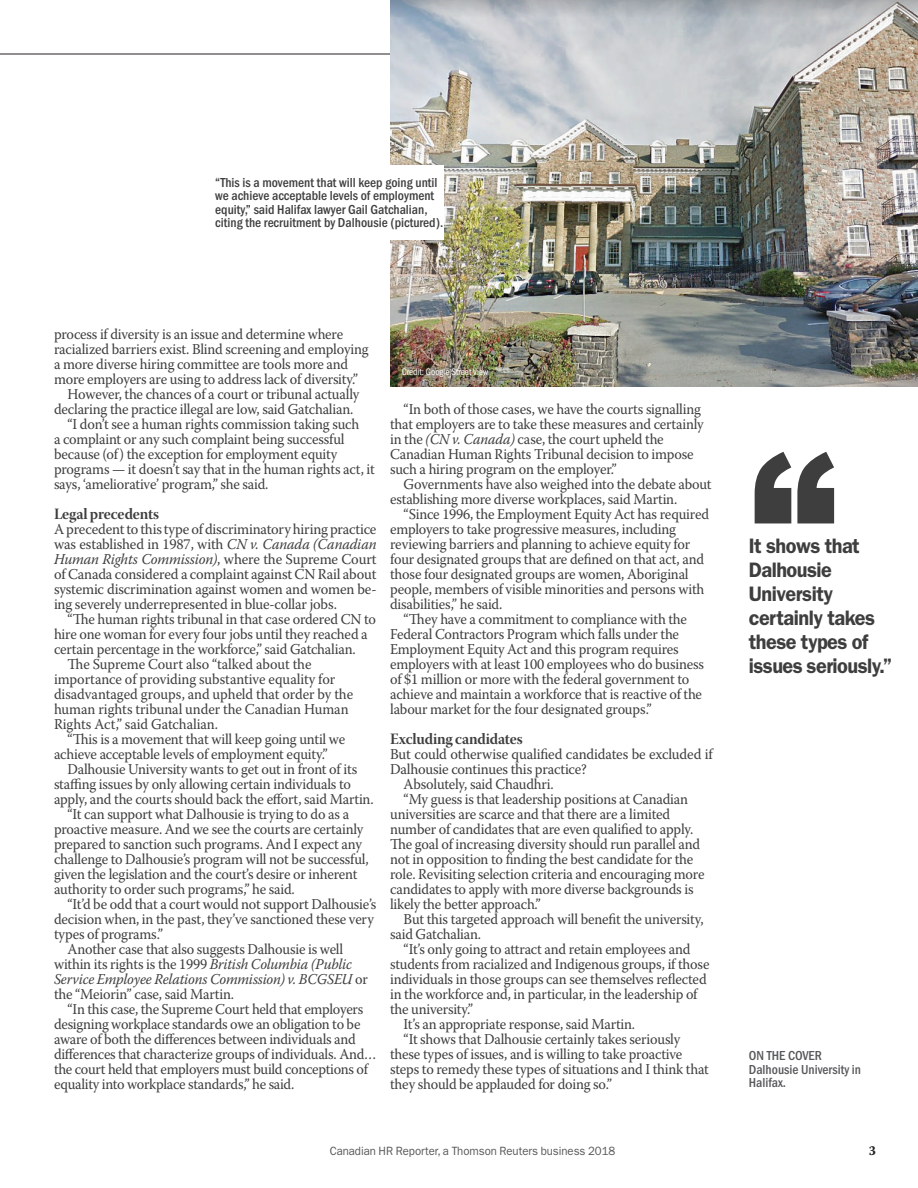
<style>
.page{position:relative;width:918px;height:1188px;background:#fff}
.page>*{position:absolute;margin:0;border:0;box-sizing:border-box;transform-origin:0 0}
.t1{font:600 21px/24px "ITC Franklin Gothic Std";letter-spacing:-.025em;color:#3e3e3f;scale:.95 1}
.t2{font:15.75px "Warnock Pro Bold Subh";letter-spacing:-.015em;color:#3e3e3f;scale:.96 1}
.t3{font:15px/15px "Warnock Pro";letter-spacing:-.015em;color:#3e3e3f;scale:.95 1}
.t4{font:15px/15px "Warnock Pro";letter-spacing:-.015em;color:#3e3e3f;text-align:justify;scale:.96 1}
.t5{font:italic 15px "Warnock Pro";letter-spacing:-.015em;color:#3e3e3f;scale:.95 1}
.t6{font:500 condensed 13.5px/13.5px "ITC Franklin Gothic Std";color:#3e3e3f}
.t7{font:500 condensed 13.5px/13.5px "ITC Franklin Gothic Std";color:#57585a}
.t8{font:13.5px "Warnock Pro Bold Capt";color:#231f20;scale:.95 1}
.t9{font:12px "ITC Franklin Gothic Std";letter-spacing:-.005em;color:#57585a;scale:.95 1}
.t10{font:condensed 9.75px "ITC Franklin Gothic Std";color:#fff;scale:.95 1}
.s1{font-style:italic}
.s2{font-style:normal}
</style>
<div class="page">
<hr style="left:0;top:54px;width:721px;height:1px;background:#231f20">
<svg style="left:755px;top:452px;width:79px;height:71px"></svg>
<img style="left:390px;top:0;width:528px;height:387px">
<div style="left:215px;top:165px;width:229px;height:75px;background:#fff"></div>
<p class="t6" style="left:215px;top:176px;width:230px">“This is a movement that will keep going until we achieve acceptable levels of employment equity,” said Halifax lawyer Gail Gatchalian, citing the recruitment by Dalhousie (pictured).</p>
<p class="t3" style="left:54px;top:326px;width:306px">process if diversity is an issue and determine where</p>
<p class="t3" style="left:54px;top:341px;width:333px">racialized barriers exist. Blind screening and employing</p>
<p class="t3" style="left:54px;top:356px;width:311px">a more diverse hiring committee are tools more and</p>
<p class="t3" style="left:54px;top:371px;width:322px">more employers are using to address lack of diversity.”</p>
<p class="t3" style="left:68px;top:386px;width:309px">However, the chances of a court or tribunal actually</p>
<p class="t3" style="left:54px;top:401px;width:317px">declaring the practice illegal are low, said Gatchalian.</p>
<p class="t3" style="left:68px;top:416px;width:309px">“I don’t see a human rights commission taking such</p>
<p class="t3" style="left:54px;top:431px;width:307px">a complaint or any such complaint being successful</p>
<p class="t3" style="left:54px;top:446px;width:300px">because (of) the exception for employment equity</p>
<p class="t3" style="left:54px;top:461px;width:339px">programs — it doesn’t say that in the human rights act, it</p>
<p class="t3" style="left:54px;top:476px;width:227px">says, ‘ameliorative’ program,” she said.</p>
<p class="t2" style="left:54px;top:504px;width:111px">Legal precedents</p>
<p class="t4" style="left:54px;top:521px;width:338px">A precedent to this type of discriminatory hiring practice was established in 1987, with <span class="s1">CN v. Canada (Canadian Human Rights Commission)</span>, where the Supreme Court of Canada considered a complaint against CN Rail about systemic discrimination against women and women be&shy;ing severely underrepresented in blue-collar jobs.</p>
<p class="t3" style="left:68px;top:611px;width:326px">“The human rights tribunal in that case ordered CN to</p>
<p class="t3" style="left:54px;top:626px;width:332px">hire one woman for every four jobs until they reached a</p>
<p class="t3" style="left:54px;top:641px;width:319px">certain percentage in the workforce,” said Gatchalian.</p>
<p class="t3" style="left:68px;top:656px;width:258px">The Supreme Court also “talked about the</p>
<p class="t3" style="left:54px;top:671px;width:298px">importance of providing substantive equality for</p>
<p class="t3" style="left:54px;top:686px;width:316px">disadvantaged groups, and upheld that order by the</p>
<p class="t3" style="left:54px;top:701px;width:312px">human rights tribunal under the Canadian Human</p>
<p class="t3" style="left:54px;top:716px;width:174px">Rights Act,” said Gatchalian.</p>
<p class="t3" style="left:68px;top:731px;width:294px">“This is a movement that will keep going until we</p>
<p class="t3" style="left:54px;top:746px;width:290px">achieve acceptable levels of employment equity.”</p>
<p class="t3" style="left:68px;top:761px;width:306px">Dalhousie University wants to get out in front of its</p>
<p class="t3" style="left:54px;top:776px;width:314px">staffing issues by only allowing certain individuals to</p>
<p class="t3" style="left:54px;top:791px;width:338px">apply, and the courts should back the effort, said Martin.</p>
<p class="t3" style="left:68px;top:806px;width:298px">“It can support what Dalhousie is trying to do as a</p>
<p class="t3" style="left:54px;top:821px;width:327px">proactive measure. And we see the courts are certainly</p>
<p class="t3" style="left:54px;top:836px;width:326px">prepared to sanction such programs. And I expect any</p>
<p class="t3" style="left:54px;top:851px;width:333px">challenge to Dalhousie’s program will not be successful,</p>
<p class="t3" style="left:54px;top:866px;width:321px">given the legislation and the court’s desire or inherent</p>
<p class="t3" style="left:54px;top:881px;width:255px">authority to order such programs,” he said.</p>
<p class="t3" style="left:68px;top:896px;width:327px">“It’d be odd that a court would not support Dalhousie’s</p>
<p class="t3" style="left:54px;top:911px;width:338px">decision when, in the past, they’ve sanctioned these very</p>
<p class="t3" style="left:54px;top:926px;width:116px">types of programs.”</p>
<p class="t3" style="left:68px;top:941px;width:292px">Another case that also suggests Dalhousie is well</p>
<p class="t3" style="left:54px;top:956px;width:315px">within its rights is the 1999 <span class="s1">British Columbia (Public</span></p>
<p class="t5" style="left:54px;top:970px;width:332px">Service Employee Relations Commission) v. BCGSEU <span class="s2">or</span></p>
<p class="t3" style="left:54px;top:986px;width:191px">the “Meiorin” case, said Martin.</p>
<p class="t3" style="left:68px;top:1001px;width:313px">“In this case, the Supreme Court held that employers</p>
<p class="t3" style="left:54px;top:1016px;width:324px">designing workplace standards owe an obligation to be</p>
<p class="t3" style="left:54px;top:1031px;width:319px">aware of both the differences between individuals and</p>
<p class="t3" style="left:54px;top:1046px;width:341px">differences that characterize groups of individuals. And…</p>
<p class="t3" style="left:54px;top:1061px;width:332px">the court held that employers must build conceptions of</p>
<p class="t3" style="left:54px;top:1076px;width:254px">equality into workplace standards,” he said.</p>
<p class="t10" style="left:402px;top:366px;width:93px">Credit: Google Street View</p>
<p class="t3" style="left:390px;top:401px;width:332px;text-indent:14px">“In both of those cases, we have the courts signalling that employers are to take these measures and certainly in the <span class="s1">(CN v. Canada)</span> case, the court upheld the Canadian Human Rights Tribunal decision to impose such a hiring program on the employer.”</p>
<p class="t3" style="left:390px;top:476px;width:340px;text-indent:14px">Governments have also weighed into the debate about establishing more diverse workplaces, said Martin.</p>
<p class="t3" style="left:390px;top:506px;width:337px;text-indent:14px">“Since 1996, the Employment Equity Act has required employers to take progressive measures, including reviewing barriers and planning to achieve equity for four designated groups that are defined on that act, and those four designated groups are women, Aboriginal people, members of visible minorities and persons with disabilities,” he said.</p>
<p class="t3" style="left:390px;top:611px;width:332px;text-indent:14px">“They have a commitment to compliance with the Federal Contractors Program which falls under the Employment Equity Act and this program requires employers with at least 100 employees who do business of $1 million or more with the federal government to achieve and maintain a workforce that is reactive of the labour market for the four designated groups.”</p>
<p class="t2" style="left:390px;top:729px;width:140px">Excluding candidates</p>
<p class="t4" style="left:390px;top:746px;width:338px">But could otherwise qualified candidates be excluded if</p>
<p class="t4" style="left:390px;top:761px;width:206px">Dalhousie continues this practice?</p>
<p class="t3" style="left:404px;top:776px;width:160px">Absolutely, said Chaudhri.</p>
<p class="t3" style="left:404px;top:791px;width:301px">“My guess is that leadership positions at Canadian</p>
<p class="t3" style="left:390px;top:806px;width:296px">universities are scarce and that there are a limited</p>
<p class="t3" style="left:390px;top:821px;width:321px">number of candidates that are even qualified to apply.</p>
<p class="t3" style="left:390px;top:836px;width:328px">The goal of increasing diversity should run parallel and</p>
<p class="t3" style="left:390px;top:851px;width:321px">not in opposition to finding the best candidate for the</p>
<p class="t3" style="left:390px;top:866px;width:332px">role. Revisiting selection criteria and encouraging more</p>
<p class="t3" style="left:390px;top:881px;width:321px">candidates to apply with more diverse backgrounds is</p>
<p class="t3" style="left:390px;top:896px;width:160px">likely the better approach.”</p>
<p class="t3" style="left:404px;top:911px;width:317px">But this targeted approach will benefit the university,</p>
<p class="t3" style="left:390px;top:926px;width:97px">said Gatchalian.</p>
<p class="t3" style="left:404px;top:941px;width:303px">“It’s only going to attract and retain employees and</p>
<p class="t3" style="left:390px;top:956px;width:338px">students from racialized and Indigenous groups, if those</p>
<p class="t3" style="left:390px;top:971px;width:335px">individuals in those groups can see themselves reflected</p>
<p class="t3" style="left:390px;top:986px;width:325px">in the workforce and, in particular, in the leadership of</p>
<p class="t3" style="left:390px;top:1001px;width:89px">the university.”</p>
<p class="t3" style="left:404px;top:1016px;width:245px">It’s an appropriate response, said Martin.</p>
<p class="t3" style="left:404px;top:1031px;width:293px">“It shows that Dalhousie certainly takes seriously</p>
<p class="t3" style="left:390px;top:1046px;width:309px">these types of issues, and is willing to take proactive</p>
<p class="t3" style="left:390px;top:1061px;width:337px">steps to remedy these types of situations and I think that</p>
<p class="t3" style="left:390px;top:1076px;width:235px">they should be applauded for doing so.”</p>
<h1 class="t1" style="left:749px;top:534px;width:153px">It shows that<br>Dalhousie<br>University certainly takes these types of issues seriously.”</h1>
<p class="t7" style="left:749px;top:1049px;width:114px">ON THE COVER<br>Dalhousie University in<br>Halifax.</p>
<p class="t9" style="left:330px;top:1144px;width:302px">Canadian HR Reporter, a Thomson Reuters business 2018</p>
<p class="t8" style="left:869px;top:1142px;width:9px">3</p>
</div>
